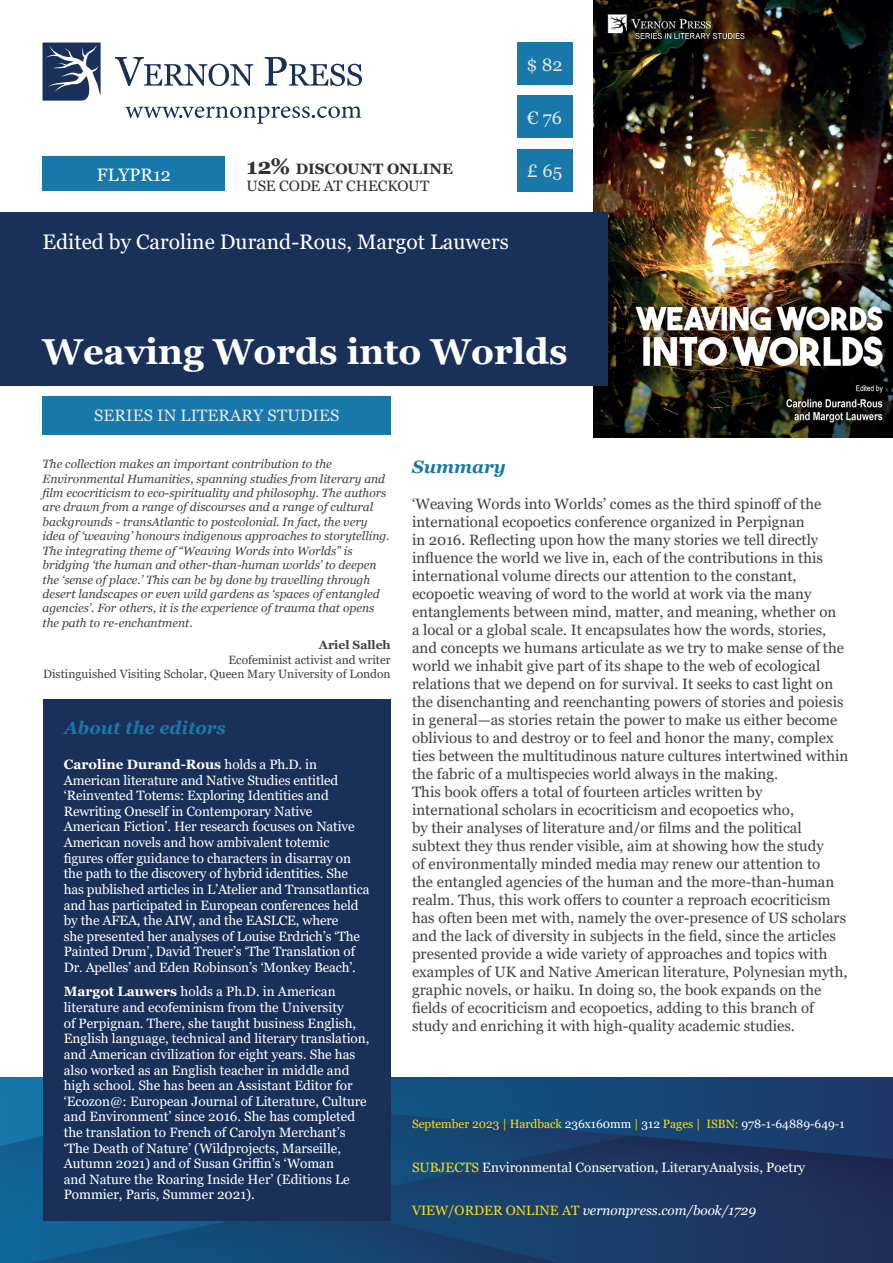
<style>
.page{position:relative;width:893px;height:1263px;background:#fff}
.page>*{position:absolute;margin:0;border:0;box-sizing:border-box;transform-origin:0 0}
.t1{font:700 36px "Georgia";color:#fff}
.t2{font:21px "Georgia";color:#fff}
.t3{font:18px "Georgia";letter-spacing:.07em;color:#e6e7e8}
.t4{font:italic 700 18px "Georgia";color:#1878a9}
.t5{font:18px "Georgia";color:#fff}
.t6{font:16.5px "Georgia";letter-spacing:.01em;color:#e6e7e8}
.t7{font:15px/18px "Georgia";color:#414042}
.t8{font:15px/16.5px "Georgia";letter-spacing:-.015em;color:#30302f}
.t9{font:13.5px/15.6px "Georgia";color:#fff}
.t10{font:italic 13.5px "Georgia";color:#fff}
.t11{font:italic 12px/14.4px "Georgia";color:#414042}
.t12{font:12px/14.4px "Georgia";color:#414042;text-align:right}
.t13{font:12px "Georgia";color:#fddd10}
.t14{font:700 12px "Georgia";color:#414042}
.s1{font-weight:700;font-size:22.5px}
.s2{font-weight:700}
.s3{color:#fff}
.s4{color:#fddd10}
.s5{font-style:normal;color:#fddd10}
</style>
<div class="page">
<svg style="left:115px;top:57px;width:138px;height:29px"></svg>
<svg style="left:265px;top:57px;width:97px;height:29px"></svg>
<svg style="left:43px;top:43px;width:58px;height:58px"></svg>
<svg style="left:125px;top:106px;width:236px;height:18px"></svg>
<img style="left:0;top:1078px;width:893px;height:185px">
<img style="left:594px;top:0;width:299px;height:438px">
<div style="left:517px;top:43px;width:55px;height:42px;background:#1878a9"></div>
<div style="left:517px;top:96px;width:55px;height:42px;background:#1878a9"></div>
<div style="left:517px;top:149px;width:55px;height:42px;background:#1878a9"></div>
<div style="left:43px;top:157px;width:182px;height:34px;background:#1878a9"></div>
<div style="left:43px;top:396px;width:348px;height:38px;background:#1878a9"></div>
<div style="left:0;top:212px;width:608px;height:173px;background:#193059"></div>
<div style="left:43px;top:699px;width:348px;height:521px;background:#193059"></div>
<p class="t3" style="left:526px;top:53px;width:38px">$ 82</p>
<p class="t3" style="left:527px;top:107px;width:37px">€ 76</p>
<p class="t8" style="left:247px;top:161px;width:208px"><span class="s1">12%</span> <span class="s2">DISCOUNT ONLINE<br></span>USE CODE AT CHECKOUT</p>
<p class="t5" style="left:97px;top:164px;width:76px">FLYPR12</p>
<p class="t3" style="left:527px;top:160px;width:37px">£ 65</p>
<h2 class="t2" style="left:43px;top:229px;width:468px">Edited by Caroline Durand-Rous, Margot Lauwers</h2>
<h1 class="t1" style="left:43px;top:329px;width:526px">Weaving Words into Worlds</h1>
<p class="t6" style="left:94px;top:406px;width:247px">SERIES IN LITERARY STUDIES</p>
<p class="t11" style="left:43px;top:457px;width:348px">The collection makes an important contribution to the Environmental Humanities, spanning studies from literary and film ecocriticism to eco-spirituality and philosophy. The authors are drawn from a range of discourses and a range of cultural backgrounds - transAtlantic to postcolonial. In fact, the very idea of ‘weaving’ honours indigenous approaches to storytelling.<br>The integrating theme of “Weaving Words into Worlds” is bridging ‘the human and other-than-human worlds’ to deepen the ‘sense of place.’ This can be by done by travelling through desert landscapes or even wild gardens as ‘spaces of entangled agencies’. For others, it is the experience of trauma that opens the path to re-enchantment.</p>
<p class="t14" style="left:319px;top:637px;width:73px">Ariel Salleh</p>
<p class="t12" style="left:43px;top:652px;width:349px">Ecofeminist activist and writer<br>Distinguished Visiting Scholar, Queen Mary University of London</p>
<p class="t4" style="left:64px;top:716px;width:163px">About the editors</p>
<p class="t9" style="left:64px;top:757px;width:307px"><span class="s2">Caroline Durand-Rous</span> holds a Ph.D. in American literature and Native Studies entitled ‘Reinvented Totems: Exploring Identities and Rewriting Oneself in Contemporary Native American Fiction’. Her research focuses on Native American novels and how ambivalent totemic figures offer guidance to characters in disarray on the path to the discovery of hybrid identities. She has published articles in L’Atelier and Transatlantica and has participated in European conferences held by the AFEA, the AIW, and the EASLCE, where<br>she presented her analyses of Louise Erdrich’s ‘The Painted Drum’, David Treuer’s ‘The Translation of Dr. Apelles’ and Eden Robinson’s ‘Monkey Beach’.</p>
<p class="t9" style="left:64px;top:984px;width:307px"><span class="s2">Margot Lauwers</span> holds a Ph.D. in American literature and ecofeminism from the University<br>of Perpignan. There, she taught business English, English language, technical and literary translation, and American civilization for eight years. She has also worked as an English teacher in middle and high school. She has been an Assistant Editor for ‘Ecozon@: European Journal of Literature, Culture and Environment’ since 2016. She has completed the translation to French of Carolyn Merchant’s ‘The Death of Nature’ (Wildprojects, Marseille, Autumn 2021) and of Susan Griffin’s ‘Woman<br>and Nature the Roaring Inside Her’ (Editions Le Pommier, Paris, Summer 2021).</p>
<p class="t4" style="left:412px;top:455px;width:95px">Summary</p>
<p class="t7" style="left:412px;top:495px;width:438px">‘Weaving Words into Worlds’ comes as the third spinoff of the international ecopoetics conference organized in Perpignan<br>in 2016. Reflecting upon how the many stories we tell directly influence the world we live in, each of the contributions in this international volume directs our attention to the constant, ecopoetic weaving of word to the world at work via the many entanglements between mind, matter, and meaning, whether on<br>a local or a global scale. It encapsulates how the words, stories, and concepts we humans articulate as we try to make sense of the world we inhabit give part of its shape to the web of ecological relations that we depend on for survival. It seeks to cast light on the disenchanting and reenchanting powers of stories and poiesis in general—as stories retain the power to make us either become oblivious to and destroy or to feel and honor the many, complex ties between the multitudinous nature cultures intertwined within the fabric of a multispecies world always in the making.<br>This book offers a total of fourteen articles written by international scholars in ecocriticism and ecopoetics who,<br>by their analyses of literature and/or films and the political subtext they thus render visible, aim at showing how the study<br>of environmentally minded media may renew our attention to<br>the entangled agencies of the human and the more-than-human realm. Thus, this work offers to counter a reproach ecocriticism has often been met with, namely the over-presence of US scholars and the lack of diversity in subjects in the field, since the articles presented provide a wide variety of approaches and topics with examples of UK and Native American literature, Polynesian myth, graphic novels, or haiku. In doing so, the book expands on the fields of ecocriticism and ecopoetics, adding to this branch of study and enriching it with high-quality academic studies.</p>
<p class="t13" style="left:412px;top:1116px;width:434px">September 2023 | Hardback <span class="s3">236x160mm</span> | <span class="s3">312</span> Pages | ISBN: <span class="s3">978-1-64889-649-1</span></p>
<p class="t9" style="left:412px;top:1159px;width:395px"><span class="s4">SUBJECTS</span> Environmental Conservation, LiteraryAnalysis, Poetry</p>
<p class="t10" style="left:412px;top:1201px;width:346px"><span class="s5">VIEW/ORDER ONLINE AT</span> vernonpress.com/book/1729</p>
<p class="t3" style="left:647px;top:1199px;width:205px">www.vernonpress.com</p>
</div>
